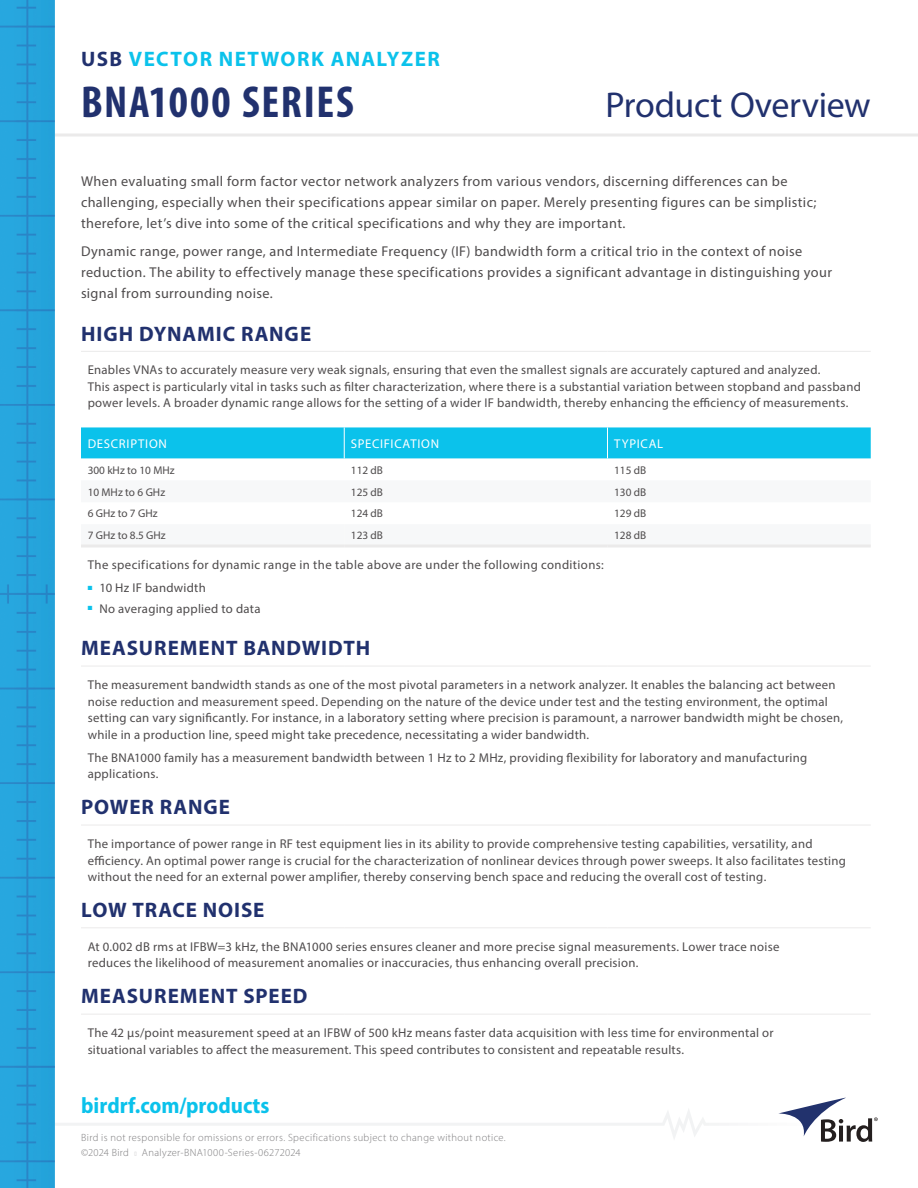
<style>
.page{position:relative;width:918px;height:1188px;background:#fff}
.page>*{position:absolute;margin:0;border:0;box-sizing:border-box;transform-origin:0 0}
.t1{font:700 condensed 45px "Myriad Pro";letter-spacing:.035em;color:#21316e}
.t2{font:36px "Myriad Pro";letter-spacing:-.01em;color:#21316e}
.t3{font:700 semi-condensed 22.5px "Myriad Pro";color:#0bc2eb}
.t4{font:700 21px "Myriad Pro";letter-spacing:.045em;color:#21316e}
.t5{font:700 21px "Myriad Pro";letter-spacing:.07em;color:#0bc2eb}
.t6{font:14.25px/21px "Myriad Pro";letter-spacing:.025em;color:#4e4b4c}
.t7{font:12.75px/16.5px "Myriad Pro";letter-spacing:.02em;color:#4e4b4c}
.t8{font:12.75px "Myriad Pro";letter-spacing:.06em;color:#fff}
.t9{font:11.25px "Myriad Pro";color:#4e4b4c}
.t10{font:300 10.5px/15px "Myriad Pro";letter-spacing:.035em;color:#7d7c7e}
.s1{color:#21316e}
.s2{color:#c0bfc1}
</style>
<div class="page">
<svg style="left:54px;top:1098px;width:824px;height:44px"></svg>
<hr style="left:14px;top:134px;width:904px;height:3px;background:#ebeaea">
<img style="left:0;top:0;width:54px;height:1188px">
<div style="left:81px;top:427px;width:790px;height:31px;background:#0bc2eb"></div>
<svg style="left:81px;top:544px;width:263px;height:1px"></svg>
<svg style="left:344px;top:544px;width:527px;height:1px"></svg>
<hr style="left:344px;top:427px;width:1px;height:31px;background:#fff">
<hr style="left:607px;top:427px;width:1px;height:31px;background:#fff">
<hr style="left:81px;top:545px;width:263px;height:3px;background:#ebeaea">
<hr style="left:344px;top:545px;width:264px;height:3px;background:#ebeaea">
<hr style="left:608px;top:545px;width:263px;height:3px;background:#ebeaea">
<hr style="left:81px;top:1014px;width:263px;height:1px;background:#ebeaea">
<hr style="left:344px;top:1014px;width:264px;height:1px;background:#ebeaea">
<hr style="left:608px;top:1014px;width:263px;height:1px;background:#ebeaea">
<hr style="left:81px;top:927px;width:263px;height:1px;background:#ebeaea">
<hr style="left:344px;top:927px;width:264px;height:1px;background:#ebeaea">
<hr style="left:608px;top:927px;width:263px;height:1px;background:#ebeaea">
<hr style="left:81px;top:825px;width:263px;height:1px;background:#ebeaea">
<hr style="left:344px;top:825px;width:264px;height:1px;background:#ebeaea">
<hr style="left:608px;top:825px;width:263px;height:1px;background:#ebeaea">
<hr style="left:81px;top:666px;width:263px;height:1px;background:#ebeaea">
<hr style="left:344px;top:666px;width:264px;height:1px;background:#ebeaea">
<hr style="left:608px;top:666px;width:263px;height:1px;background:#ebeaea">
<hr style="left:81px;top:351px;width:263px;height:1px;background:#ebeaea">
<hr style="left:344px;top:351px;width:264px;height:1px;background:#ebeaea">
<hr style="left:608px;top:351px;width:263px;height:1px;background:#ebeaea">
<h3 class="t5" style="left:81px;top:45px;width:360px"><span class="s1">USB</span> VECTOR NETWORK ANALYZER</h3>
<h1 class="t1" style="left:81px;top:74px;width:274px">BNA1000 SERIES</h1>
<h2 class="t2" style="left:606px;top:83px;width:267px">Product Overview</h2>
<p class="t6" style="left:81px;top:171px;width:737px">When evaluating small form factor vector network analyzers from various vendors, discerning differences can be challenging, especially when their specifications appear similar on paper. Merely presenting figures can be simplistic; therefore, let’s dive into some of the critical specifications and why they are important.</p>
<p class="t6" style="left:81px;top:240px;width:753px">Dynamic range, power range, and Intermediate Frequency (IF) bandwidth form a critical trio in the context of noise reduction. The ability to effectively manage these specifications provides a significant advantage in distinguishing your signal from surrounding noise.</p>
<h3 class="t4" style="left:81px;top:320px;width:232px">HIGH DYNAMIC RANGE</h3>
<p class="t7" style="left:88px;top:362px;width:775px">Enables VNAs to accurately measure very weak signals, ensuring that even the smallest signals are accurately captured and analyzed.<br>This aspect is particularly vital in tasks such as filter characterization, where there is a substantial variation between stopband and passband power levels. A broader dynamic range allows for the setting of a wider IF bandwidth, thereby enhancing the efficiency of measurements.</p>
<p class="t8" style="left:88px;top:436px;width:81px">DESCRIPTION</p>
<p class="t8" style="left:351px;top:436px;width:90px">SPECIFICATION</p>
<p class="t8" style="left:614px;top:436px;width:51px">TYPICAL</p>
<p class="t9" style="left:88px;top:463px;width:89px">300 kHz to 10 MHz</p>
<p class="t9" style="left:351px;top:463px;width:34px">112 dB</p>
<p class="t9" style="left:614px;top:463px;width:34px">115 dB</p>
<p class="t9" style="left:88px;top:485px;width:79px">10 MHz to 6 GHz</p>
<p class="t9" style="left:351px;top:485px;width:34px">125 dB</p>
<p class="t9" style="left:614px;top:485px;width:34px">130 dB</p>
<p class="t9" style="left:88px;top:507px;width:71px">6 GHz to 7 GHz</p>
<p class="t9" style="left:351px;top:507px;width:34px">124 dB</p>
<p class="t9" style="left:614px;top:507px;width:34px">129 dB</p>
<p class="t9" style="left:88px;top:529px;width:80px">7 GHz to 8.5 GHz</p>
<p class="t9" style="left:351px;top:529px;width:34px">123 dB</p>
<p class="t9" style="left:614px;top:529px;width:34px">128 dB</p>
<p class="t7" style="left:88px;top:556px;width:518px">The specifications for dynamic range in the table above are under the following conditions:</p>
<p class="t7" style="left:88px;top:580px;width:120px"><sup>■</sup> 10 Hz IF bandwidth</p>
<p class="t7" style="left:88px;top:600px;width:174px"><sup>■</sup> No averaging applied to data</p>
<h3 class="t4" style="left:81px;top:634px;width:291px">MEASUREMENT BANDWIDTH</h3>
<p class="t7" style="left:88px;top:676px;width:757px">The measurement bandwidth stands as one of the most pivotal parameters in a network analyzer. It enables the balancing act between noise reduction and measurement speed. Depending on the nature of the device under test and the testing environment, the optimal setting can vary significantly. For instance, in a laboratory setting where precision is paramount, a narrower bandwidth might be chosen, while in a production line, speed might take precedence, necessitating a wider bandwidth.</p>
<p class="t7" style="left:88px;top:749px;width:721px">The BNA1000 family has a measurement bandwidth between 1 Hz to 2 MHz, providing flexibility for laboratory and manufacturing applications.</p>
<h3 class="t4" style="left:81px;top:793px;width:150px">POWER RANGE</h3>
<p class="t7" style="left:88px;top:835px;width:760px">The importance of power range in RF test equipment lies in its ability to provide comprehensive testing capabilities, versatility, and efficiency. An optimal power range is crucial for the characterization of nonlinear devices through power sweeps. It also facilitates testing without the need for an external power amplifier, thereby conserving bench space and reducing the overall cost of testing.</p>
<h3 class="t4" style="left:81px;top:896px;width:185px">LOW TRACE NOISE</h3>
<p class="t7" style="left:88px;top:938px;width:693px">At 0.002 dB rms at IFBW=3 kHz, the BNA1000 series ensures cleaner and more precise signal measurements. Lower trace noise reduces the likelihood of measurement anomalies or inaccuracies, thus enhancing overall precision.</p>
<h3 class="t4" style="left:81px;top:983px;width:228px">MEASUREMENT SPEED</h3>
<p class="t7" style="left:88px;top:1024px;width:688px">The 42 µs/point measurement speed at an IFBW of 500 kHz means faster data acquisition with less time for environmental or situational variables to affect the measurement. This speed contributes to consistent and repeatable results.</p>
<h3 class="t3" style="left:81px;top:1091px;width:190px">birdrf.com/products</h3>
<p class="t10" style="left:81px;top:1130px;width:426px">Bird is not responsible for omissions or errors. Specifications subject to change without notice. ©2024 Bird</p>
<p class="t10" style="left:134px;top:1145px;width:168px"><span class="s2">■</span> Analyzer-BNA1000-Series-06272024</p>
</div>
